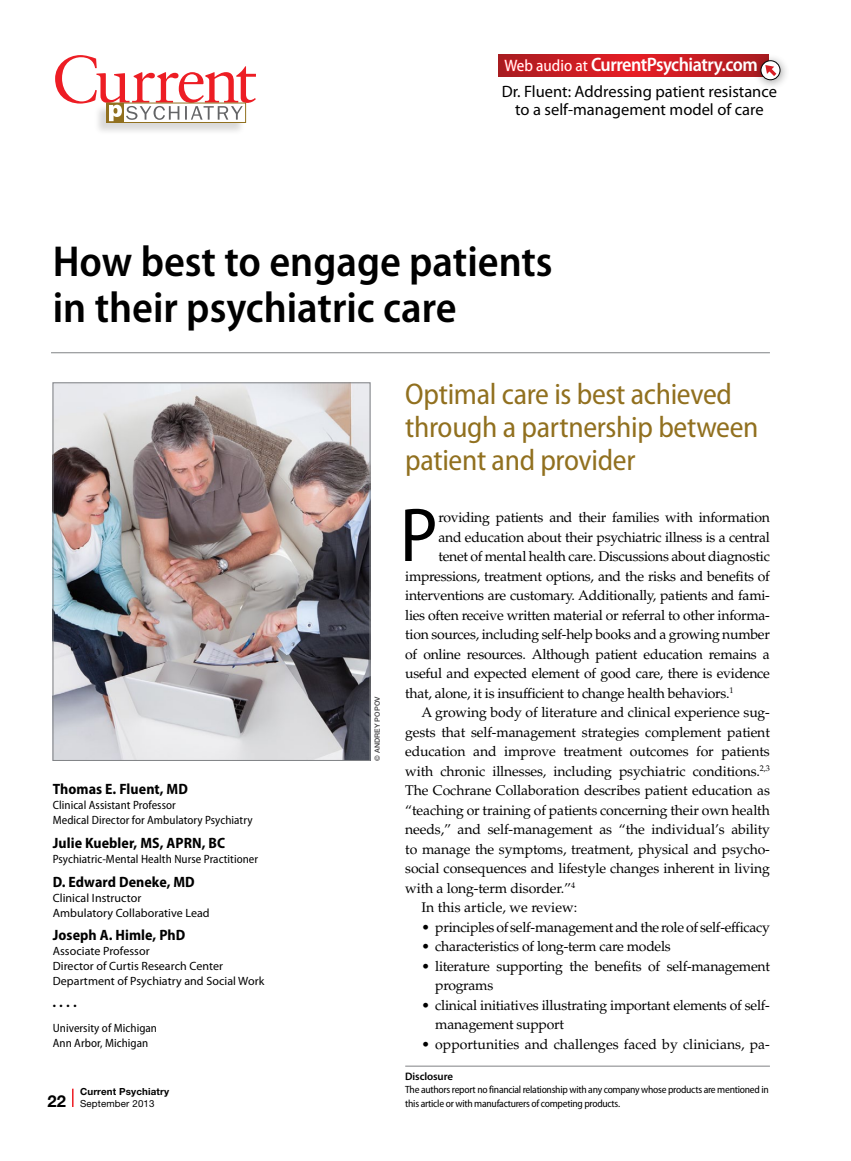
<style>
.page{position:relative;width:851px;height:1161px;background:#fff}
.page>*{position:absolute;margin:0;border:0;box-sizing:border-box;transform-origin:0 0}
.Body_Drop_Cap{font:semi-condensed 76.95px "Myriad Pro";color:#000}
.Article_Title{font:600 semi-condensed 43.5px/46.5px "Myriad Pro";color:#000}
.DEK{font:semi-condensed 30px/33px "Myriad Pro";letter-spacing:-.01em;color:#91701f}
.t1{font:600 semi-condensed 19.5px "Myriad Pro";letter-spacing:-.025em;color:#fff}
.t2{font:16.5px/18px "Myriad Pro";color:#000;text-align:center}
.t3{font:700 16.5px "Helvetica Neue LT Std";color:#000}
.Author_Name{font:700 semi-condensed 15px "Myriad Pro";letter-spacing:.005em;color:#000}
.Body_Drop_Cap-2{font:14.1px "Palatino LT Std";letter-spacing:-.02em;color:#000}
.Body_2{font:14.1px/19.5px "Palatino LT Std";letter-spacing:-.01em;color:#000;text-align:justify}
.Body_Bullets{font:14.1px/19.5px "Palatino LT Std";letter-spacing:-.02em;color:#000}
.Body_Bullets-2{font:14.1px "Palatino LT Std";color:#000}
.Author_Af{font:12px "Myriad Pro";letter-spacing:.005em;color:#000}
.Author_Af-2{font:semi-condensed 12px "Myriad Pro";letter-spacing:.005em;color:#000}
.Place_Af{font:semi-condensed 12px/15px "Myriad Pro";letter-spacing:.005em;color:#000}
.Author_Name-2{font:semi-condensed 12px "Myriad Pro";color:#000}
.Disclosure_Hed{font:600 10.8px "Myriad Pro";letter-spacing:-.01em;color:#000}
.Disclosure{font:semi-condensed 10.5px/13.5px "Myriad Pro";letter-spacing:-.025em;color:#000}
.t4{font:700 9.75px "Helvetica Neue LT Std";letter-spacing:.015em;color:#000}
.t5{font:9.75px "Helvetica Neue LT Std";letter-spacing:.015em;color:#000}
.t6{font:500 7.2px "Helvetica Neue LT Std";letter-spacing:.01em;color:#414042}
.s1{font-weight:400;font-size:16.5px}
</style>
<div class="page">
<hr style="left:51px;top:353px;width:719px;height:1px;background:#808285">
<svg style="left:72px;top:1089px;width:2px;height:18px"></svg>
<div style="left:93px;top:103px;width:152px;height:33px;background:#000;opacity:.15"></div>
<svg style="left:124px;top:121px;width:122px;height:2px"></svg>
<svg style="left:106px;top:121px;width:18px;height:2px"></svg>
<svg style="left:55px;top:55px;width:201px;height:66px"></svg>
<img style="left:55px;top:385px;width:313px;height:374px">
<div style="left:53px;top:383px;width:317px;height:378px;border:1px solid #808285"></div>
<svg style="left:498px;top:54px;width:254px;height:23px;background:#cb1c23"></svg>
<div style="left:752px;top:52px;width:36px;height:37px;background:#000;opacity:.4"></div>
<svg style="left:761px;top:61px;width:19px;height:19px"></svg>
<div style="left:760px;top:60px;width:20px;height:20px;border:1px solid #000;border-radius:50%"></div>
<svg style="left:765px;top:65px;width:11px;height:11px"></svg>
<svg style="left:504px;top:59px;width:83px;height:12px"></svg>
<hr style="left:405px;top:1066px;width:365px;height:1px;background:#808285">
<p class="t1" style="left:504px;top:52px;width:255px"><span class="s1">Web audio at</span> CurrentPsychiatry.com</p>
<p class="t2" style="left:501px;top:82px;width:277px">Dr. Fluent: Addressing patient resistance to a self-management model of care</p>
<p class="Article_Title" style="left:53px;top:237px;width:501px">How best to engage patients in their psychiatric care</p>
<p class="Author_Name" style="left:53px;top:780px;width:137px">Thomas E. Fluent, MD</p>
<p class="Author_Af-2" style="left:53px;top:798px;width:124px">Clinical Assistant Professor</p>
<p class="Author_Af-2" style="left:53px;top:813px;width:201px">Medical Director for Ambulatory Psychiatry</p>
<p class="Author_Name" style="left:53px;top:833px;width:174px">Julie Kuebler, MS, APRN, BC</p>
<p class="Author_Af-2" style="left:53px;top:852px;width:207px">Psychiatric-Mental Health Nurse Practitioner</p>
<p class="Author_Name" style="left:53px;top:872px;width:143px">D. Edward Deneke, MD</p>
<p class="Author_Af" style="left:53px;top:890px;width:90px">Clinical Instructor</p>
<p class="Author_Af" style="left:53px;top:905px;width:158px">Ambulatory Collaborative Lead</p>
<p class="Author_Name" style="left:53px;top:925px;width:134px">Joseph A. Himle, PhD</p>
<p class="Author_Af" style="left:53px;top:944px;width:98px">Associate Professor</p>
<p class="Author_Af" style="left:53px;top:959px;width:172px">Director of Curtis Research Center</p>
<p class="Author_Af" style="left:53px;top:974px;width:213px">Department of Psychiatry and Social Work</p>
<p class="Author_Name-2" style="left:53px;top:997px;width:25px">• • • •</p>
<p class="Place_Af" style="left:53px;top:1021px;width:106px">University of Michigan<br>Ann Arbor, Michigan</p>
<p class="t4" style="left:80px;top:1085px;width:90px">Current Psychiatry</p>
<p class="t3" style="left:47px;top:1091px;width:20px">22</p>
<p class="t5" style="left:80px;top:1098px;width:76px">September 2013</p>
<p class="t6" style="left:373px;top:761px;width:66px;rotate:-90deg">© ANDREY POPOV</p>
<p class="DEK" style="left:405px;top:377px;width:355px">Optimal care is best achieved through a partnership between patient and provider</p>
<p class="Body_Drop_Cap" style="left:400px;top:488px;width:39px">P</p>
<p class="Body_Drop_Cap-2" style="left:438px;top:509px;width:333px">roviding patients and their families with information</p>
<p class="Body_Drop_Cap-2" style="left:438px;top:528px;width:333px">and education about their psychiatric illness is a central</p>
<p class="Body_Drop_Cap-2" style="left:438px;top:548px;width:333px">tenet of mental health care. Discussions about diagnostic</p>
<p class="Body_Drop_Cap-2" style="left:405px;top:567px;width:366px">impressions, treatment options, and the risks and benefits of</p>
<p class="Body_Drop_Cap-2" style="left:405px;top:587px;width:366px">interventions are customary. Additionally, patients and fami-</p>
<p class="Body_Drop_Cap-2" style="left:405px;top:606px;width:366px">lies often receive written material or referral to other informa-</p>
<p class="Body_Drop_Cap-2" style="left:405px;top:626px;width:366px">tion sources, including self-help books and a growing number</p>
<p class="Body_Drop_Cap-2" style="left:405px;top:645px;width:366px">of online resources. Although patient education remains a</p>
<p class="Body_Drop_Cap-2" style="left:405px;top:665px;width:366px">useful and expected element of good care, there is evidence</p>
<p class="Body_Drop_Cap-2" style="left:405px;top:684px;width:330px">that, alone, it is insufficient to change health behaviors.<sup>1</sup></p>
<p class="Body_2" style="left:405px;top:703px;width:366px;text-indent:16px">A growing body of literature and clinical experience sug&shy;gests that self-management strategies complement patient education and improve treatment outcomes for patients with chronic illnesses, including psychiatric conditions.<sup>2,3<br></sup>The Cochrane Collaboration describes patient education as “teaching or training of patients concerning their own health needs,” and self-management as “the individual’s ability to manage the symptoms, treatment, physical and psycho&shy;social consequences and lifestyle changes inherent in living with a long-term disorder.”<sup>4</sup></p>
<p class="Body_2" style="left:421px;top:898px;width:157px">In this article, we review:</p>
<p class="Body_Bullets" style="left:421px;top:917px;width:350px">• principles of self-management and the role of self-efficacy</p>
<p class="Body_Bullets" style="left:421px;top:937px;width:251px">• characteristics of long-term care models</p>
<p class="Body_Bullets" style="left:435px;top:956px;width:336px;text-indent:-14px">• literature supporting the benefits of self-management programs</p>
<p class="Body_Bullets" style="left:435px;top:995px;width:336px;text-indent:-14px">• clinical initiatives illustrating important elements of self&shy;management support</p>
<p class="Body_Bullets-2" style="left:421px;top:1035px;width:350px">• opportunities and challenges faced by clinicians, pa-</p>
<p class="Disclosure_Hed" style="left:405px;top:1069px;width:49px">Disclosure</p>
<p class="Disclosure" style="left:405px;top:1083px;width:365px">The authors report no financial relationship with any company whose products are mentioned in this article or with manufacturers of competing products.</p>
</div>
